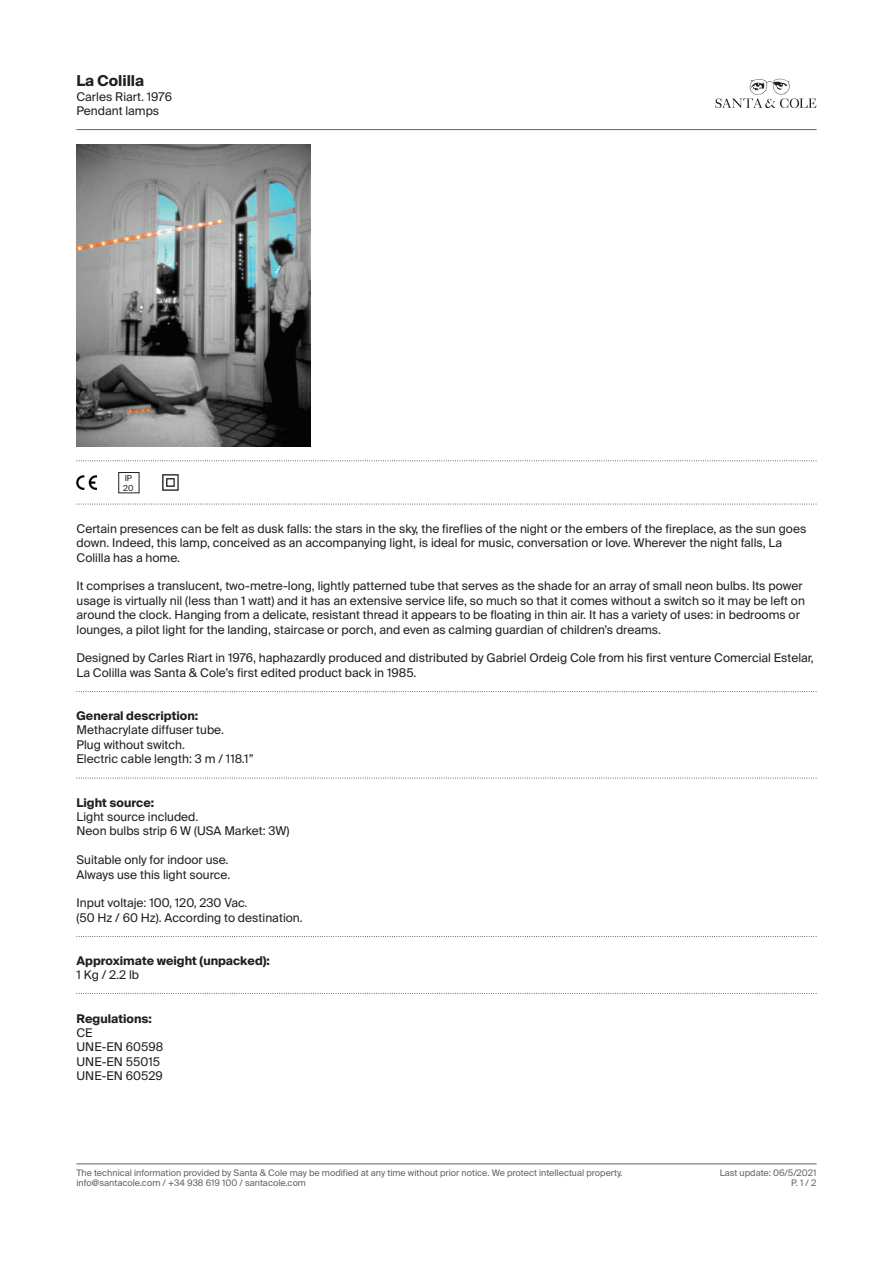
<style>
.page{position:relative;width:893px;height:1263px;background:#fff}
.page>*{position:absolute;margin:0;border:0;box-sizing:border-box;transform-origin:0 0}
.t1{font:700 15px "Suisse Intl";color:#231f20}
.t2{font:12px/14.4px "Suisse Intl";color:#231f20}
.t3{font:700 12px "Suisse Intl";color:#231f20}
.t4{font:9px "Suisse Intl";color:#636366}
.t5{font:8.25px "Suisse Intl";color:#231f20}
.s1{font-weight:700}
</style>
<div class="page">
<svg style="left:715px;top:79px;width:101px;height:29px"></svg>
<hr style="left:77px;top:129px;width:739px;height:1px;background:#636366">
<hr style="left:77px;top:1163px;width:739px;height:1px;background:#636366">
<svg style="left:77px;top:460px;width:740px;height:1px"></svg>
<svg style="left:77px;top:504px;width:740px;height:1px"></svg>
<svg style="left:77px;top:778px;width:740px;height:1px"></svg>
<svg style="left:77px;top:691px;width:740px;height:1px"></svg>
<svg style="left:77px;top:936px;width:740px;height:1px"></svg>
<svg style="left:77px;top:993px;width:740px;height:1px"></svg>
<img style="left:77px;top:475px;width:19px;height:14px">
<img style="left:162px;top:474px;width:17px;height:17px">
<img style="left:77px;top:144px;width:233px;height:302px">
<p class="t1" style="left:77px;top:72px;width:69px">La Colilla</p>
<p class="t2" style="left:77px;top:89px;width:97px">Carles Riart. 1976<br>Pendant lamps</p>
<p class="t5" style="left:125px;top:473px;width:9px">IP</p>
<p class="t5" style="left:123px;top:483px;width:12px">20</p>
<p class="t2" style="left:77px;top:521px;width:731px">Certain presences can be felt as dusk falls: the stars in the sky, the fireflies of the night or the embers of the fireplace, as the sun goes down. Indeed, this lamp, conceived as an accompanying light, is ideal for music, conversation or love. Wherever the night falls, La<br>Colilla has a home.</p>
<p class="t2" style="left:77px;top:579px;width:730px">It comprises a translucent, two-metre-long, lightly patterned tube that serves as the shade for an array of small neon bulbs. Its power usage is virtually nil (less than 1 watt) and it has an extensive service life, so much so that it comes without a switch so it may be left on around the clock. Hanging from a delicate, resistant thread it appears to be floating in thin air. It has a variety of uses: in bedrooms or lounges, a pilot light for the landing, staircase or porch, and even as calming guardian of children’s dreams.</p>
<p class="t2" style="left:77px;top:651px;width:739px">Designed by Carles Riart in 1976, haphazardly produced and distributed by Gabriel Ordeig Cole from his first venture Comercial Estelar,<br>La Colilla was Santa &amp; Cole’s first edited product back in 1985.</p>
<p class="t2" style="left:77px;top:709px;width:149px"><span class="s1">General description:<br></span>Methacrylate diffuser tube.</p>
<p class="t2" style="left:77px;top:737px;width:110px">Plug without switch.</p>
<p class="t2" style="left:77px;top:752px;width:179px">Electric cable length: 3 m / 118.1”</p>
<p class="t2" style="left:77px;top:795px;width:123px"><span class="s1">Light source:<br></span>Light source included.</p>
<p class="t2" style="left:77px;top:824px;width:214px">Neon bulbs strip 6 W (USA Market: 3W)</p>
<p class="t2" style="left:77px;top:853px;width:154px">Suitable only for indoor use.</p>
<p class="t2" style="left:77px;top:867px;width:155px">Always use this light source.</p>
<p class="t2" style="left:77px;top:896px;width:228px">Input voltaje: 100, 120, 230 Vac.<br>(50 Hz / 60 Hz). According to destination.</p>
<p class="t3" style="left:77px;top:954px;width:195px">Approximate weight (unpacked):</p>
<p class="t2" style="left:77px;top:968px;width:64px">1 Kg / 2.2 lb</p>
<p class="t2" style="left:77px;top:1011px;width:88px"><span class="s1">Regulations:<br></span>CE<br>UNE-EN 60598</p>
<p class="t2" style="left:77px;top:1054px;width:85px">UNE-EN 55015</p>
<p class="t2" style="left:77px;top:1069px;width:88px">UNE-EN 60529</p>
<p class="t4" style="left:77px;top:1167px;width:547px">The technical information provided by Santa &amp; Cole may be modified at any time without prior notice. We protect intellectual property.</p>
<p class="t4" style="left:720px;top:1167px;width:98px">Last update: 06/5/2021</p>
<p class="t4" style="left:77px;top:1178px;width:231px">info@santacole.com / +34 938 619 100 / santacole.com</p>
<p class="t4" style="left:791px;top:1178px;width:27px">P. 1 / 2</p>
</div>
